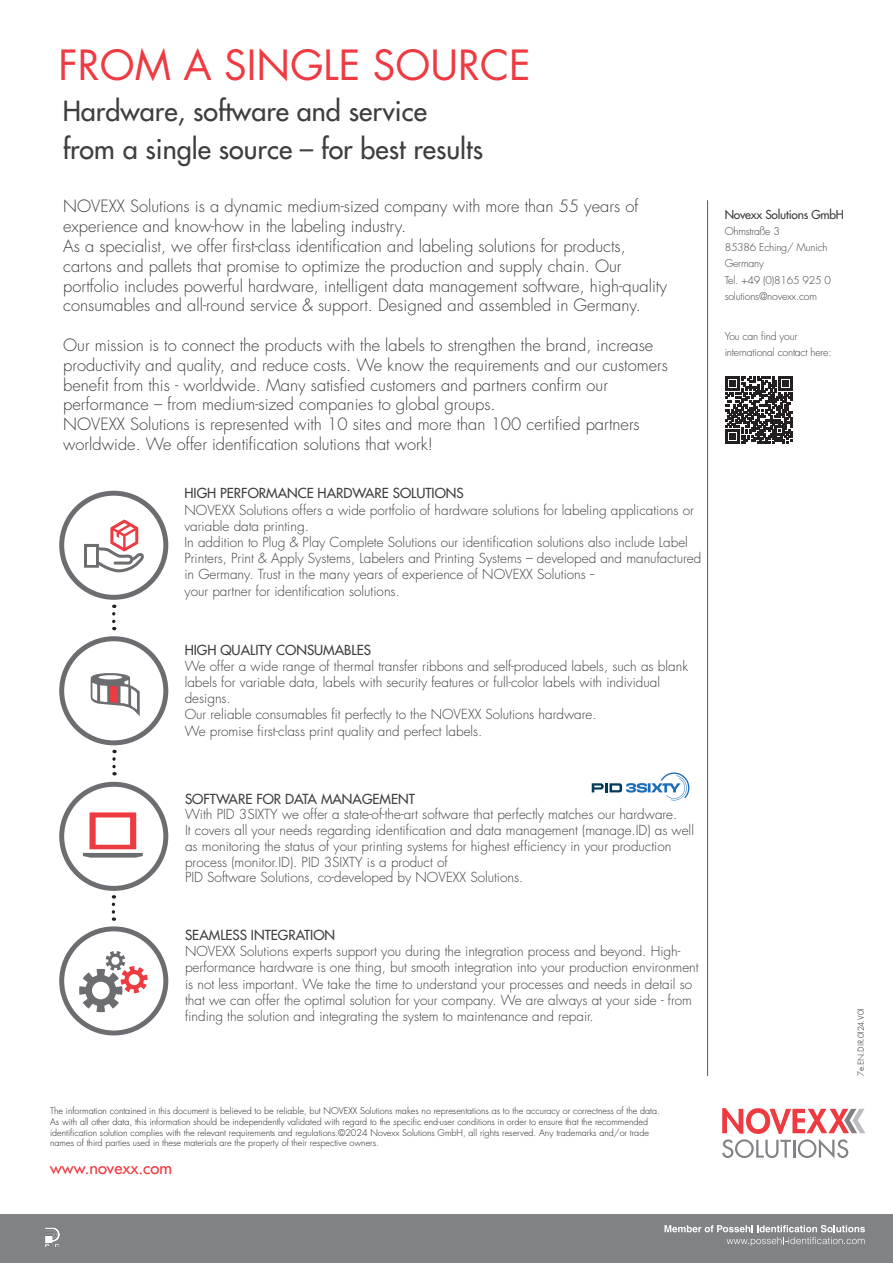
<style>
.page{position:relative;width:893px;height:1263px;background:#fff}
.page>*{position:absolute;margin:0;border:0;box-sizing:border-box;transform-origin:0 0}
.t1{font:40.5px "Futura Std";color:#ee3a41}
.t2{font:500 27px "Futura Std";color:#3e3e3f}
.t3{font:300 16.5px/19.8px "Futura Std";color:#3e3e3f}
.Fließtext{font:500 16.5px "Futura Std";color:#ee3a41}
.t4{font:300 13.5px/16.2px "Futura Std";color:#3e3e3f}
.t5{font:500 13.5px "Futura Std";color:#3e3e3f}
.Fließtext-2{font:500 12px "Futura Std";letter-spacing:-.02em;color:#3e3e3f}
.Fließtext-3{font:300 10.5px "Futura Std";letter-spacing:-.02em;color:#3e3e3f}
.t6{font:300 9px/10.8px "Futura Std";color:#231f20}
.t7{font:300 9px "Futura PT";color:#231f20}
</style>
<div class="page">
<hr style="left:707px;top:200px;width:1px;height:876px;background:#57585a">
<svg style="left:722px;top:1108px;width:143px;height:50px"></svg>
<div style="left:0;top:1214px;width:893px;height:49px;background:#808285"></div>
<svg style="left:664px;top:1225px;width:201px;height:21px"></svg>
<img style="left:45px;top:1227px;width:15px;height:20px">
<svg style="left:112px;top:614px;width:3px;height:16px"></svg>
<svg style="left:59px;top:636px;width:109px;height:117px"></svg>
<svg style="left:112px;top:759px;width:4px;height:16px"></svg>
<svg style="left:59px;top:491px;width:109px;height:117px"></svg>
<svg style="left:59px;top:782px;width:109px;height:116px"></svg>
<svg style="left:59px;top:904px;width:109px;height:131px"></svg>
<svg style="left:592px;top:772px;width:97px;height:28px"></svg>
<svg style="left:725px;top:376px;width:67px;height:67px"></svg>
<p class="t1" style="left:58px;top:39px;width:474px">FROM A SINGLE SOURCE</p>
<p class="t2" style="left:63px;top:94px;width:366px">Hardware, software and service</p>
<p class="t2" style="left:63px;top:132px;width:422px">from a single source – for best results</p>
<p class="t3" style="left:63px;top:197px;width:605px">NOVEXX Solutions is a dynamic medium-sized company with more than 55 years of experience and know-how in the labeling industry.<br>As a specialist, we offer first-class identification and labeling solutions for products, cartons and pallets that promise to optimize the production and supply chain. Our portfolio includes powerful hardware, intelligent data management software, high-quality consumables and all-round service &amp; support. Designed and assembled in Germany.</p>
<p class="t3" style="left:63px;top:336px;width:606px">Our mission is to connect the products with the labels to strengthen the brand, increase productivity and quality, and reduce costs. We know the requirements and our customers benefit from this - worldwide. Many satisfied customers and partners confirm our performance – from medium-sized companies to global groups.<br>NOVEXX Solutions is represented with 10 sites and more than 100 certified partners worldwide. We offer identification solutions that work!</p>
<p class="t5" style="left:184px;top:485px;width:281px">HIGH PERFORMANCE HARDWARE SOLUTIONS</p>
<p class="t4" style="left:184px;top:502px;width:518px">NOVEXX Solutions offers a wide portfolio of hardware solutions for labeling applications or variable data printing.<br>In addition to Plug &amp; Play Complete Solutions our identification solutions also include Label Printers, Print &amp; Apply Systems, Labelers and Printing Systems – developed and manufactured in Germany. Trust in the many years of experience of NOVEXX Solutions -<br>your partner for identification solutions.</p>
<p class="t5" style="left:185px;top:641px;width:188px">HIGH QUALITY CONSUMABLES</p>
<p class="t4" style="left:185px;top:658px;width:505px">We offer a wide range of thermal transfer ribbons and self-produced labels, such as blank labels for variable data, labels with security features or full-color labels with individual designs.</p>
<p class="t4" style="left:185px;top:707px;width:413px">Our reliable consumables fit perfectly to the NOVEXX Solutions hardware.<br>We promise first-class print quality and perfect labels.</p>
<p class="t5" style="left:185px;top:790px;width:231px">SOFTWARE FOR DATA MANAGEMENT</p>
<p class="t4" style="left:185px;top:807px;width:494px">With PID 3SIXTY we offer a state-of-the-art software that perfectly matches our hardware.</p>
<p class="t4" style="left:185px;top:823px;width:510px;line-height:15.8px">It covers all your needs regarding identification and data management (manage.ID) as well as monitoring the status of your printing systems for highest efficiency in your production process (monitor.ID). PID 3SIXTY is a product of</p>
<p class="t4" style="left:185px;top:870px;width:340px">PID Software Solutions, co-developed by NOVEXX Solutions.</p>
<p class="t5" style="left:185px;top:926px;width:152px">SEAMLESS INTEGRATION</p>
<p class="t4" style="left:185px;top:944px;width:515px">NOVEXX Solutions experts support you during the integration process and beyond. High&shy;performance hardware is one thing, but smooth integration into your production environment is not less important. We take the time to understand your processes and needs in detail so that we can offer the optimal solution for your company. We are always at your side - from finding the solution and integrating the system to maintenance and repair.</p>
<p class="t6" style="left:50px;top:1105px;width:611px">The information contained in this document is believed to be reliable, but NOVEXX Solutions makes no representations as to the accuracy or correctness of the data.<br>As with all other data, this information should be independently validated with regard to the specific end-user conditions in order to ensure that the recommended identification solution complies with the relevant requirements and regulations.©2024 Novexx Solutions GmbH, all rights reserved. Any trademarks and/or trade names of third parties used in these materials are the property of their respective owners.</p>
<p class="Fließtext" style="left:50px;top:1157px;width:124px">www.novexx.com</p>
<p class="Fließtext-2" style="left:725px;top:207px;width:121px">Novexx Solutions GmbH</p>
<p class="Fließtext-3" style="left:725px;top:225px;width:57px">Ohmstraße 3</p>
<p class="Fließtext-3" style="left:725px;top:241px;width:104px">85386 Eching/ Munich</p>
<p class="Fließtext-3" style="left:725px;top:257px;width:41px">Germany</p>
<p class="Fließtext-3" style="left:725px;top:273px;width:108px">Tel. +49 (0)8165 925 0</p>
<p class="Fließtext-3" style="left:725px;top:290px;width:94px">solutions@novexx.com</p>
<p class="Fließtext-3" style="left:725px;top:330px;width:74px">You can find your</p>
<p class="Fließtext-3" style="left:725px;top:346px;width:108px">international contact here:</p>
<p class="t7" style="left:856px;top:1076px;width:71px;rotate:-90deg">7e.EN.DIR.0124.V01</p>
</div>
